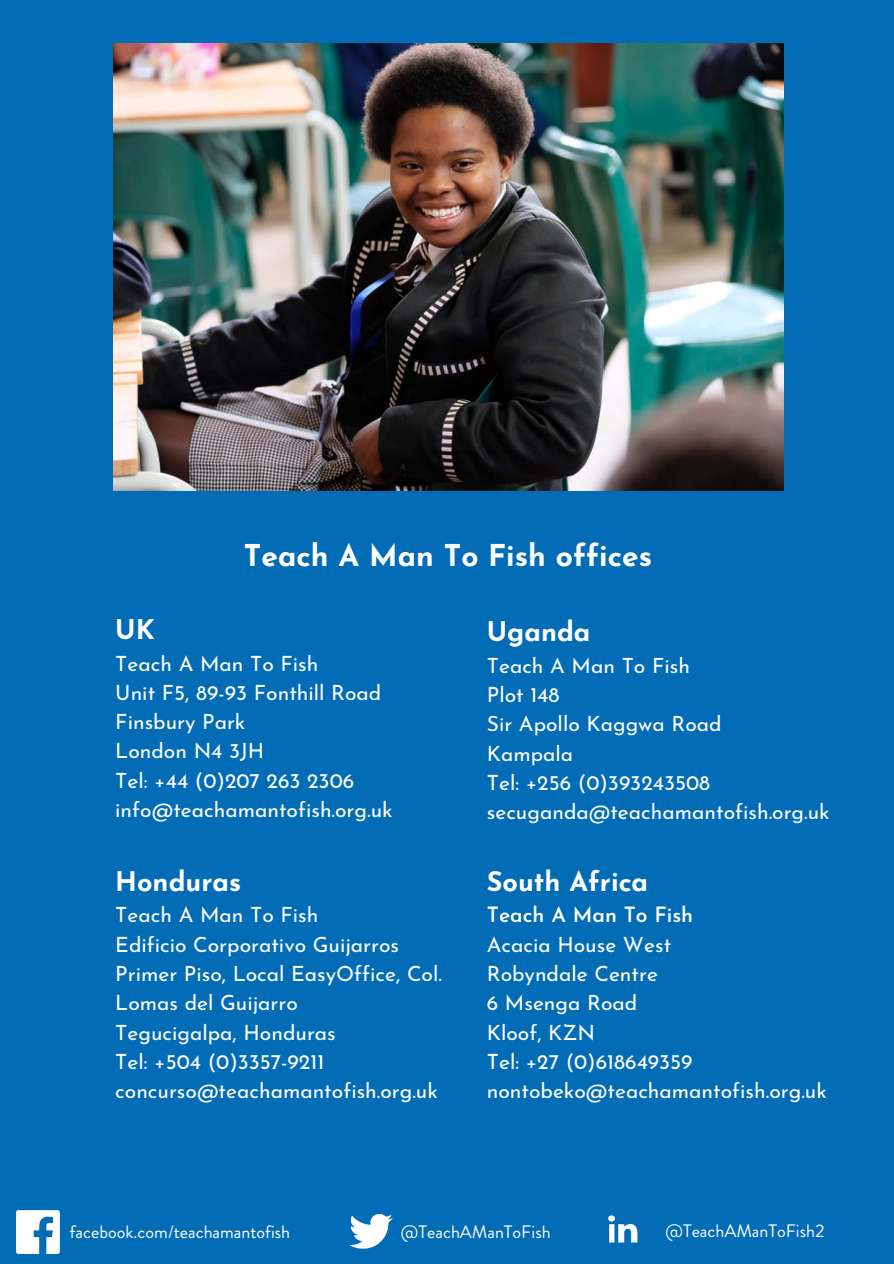
<style>
.page{position:relative;width:894px;height:1264px;background:#fff}
.page>*{position:absolute;margin:0;border:0;box-sizing:border-box;transform-origin:0 0}
.t1{font:700 30px "Josefin Sans";color:#fff}
.t2{font:700 27px "Josefin Sans";color:#fff}
.t3{font:21px "Josefin Sans";color:#fff}
.t4{font:600 21px "Josefin Sans";color:#fff}
.t5{font:18px "Brandon Grotesque";color:#fff}
</style>
<div class="page">
<div style="left:0;top:0;width:893px;height:1263px;background:#026cb6"></div>
<img style="left:113px;top:44px;width:670px;height:447px">
<img style="left:17px;top:1210px;width:43px;height:43px">
<img style="left:349px;top:1214px;width:43px;height:35px">
<img style="left:608px;top:1215px;width:30px;height:28px">
<p class="t1" style="left:244px;top:529px;width:409px">Teach A Man To Fish offices</p>
<p class="t2" style="left:115px;top:605px;width:41px">UK</p>
<p class="t3" style="left:115px;top:645px;width:204px">Teach A Man To Fish</p>
<p class="t3" style="left:115px;top:675px;width:267px">Unit F5, 89-93 Fonthill Road</p>
<p class="t3" style="left:115px;top:704px;width:132px">Finsbury Park</p>
<p class="t3" style="left:115px;top:733px;width:150px">London N4 3JH</p>
<p class="t3" style="left:115px;top:762px;width:240px">Tel: +44 (0)207 263 2306</p>
<p class="t3" style="left:115px;top:792px;width:279px">info@teachamantofish.org.uk</p>
<p class="t2" style="left:115px;top:857px;width:127px">Honduras</p>
<p class="t3" style="left:115px;top:897px;width:204px">Teach A Man To Fish</p>
<p class="t3" style="left:115px;top:926px;width:285px">Edificio Corporativo Guijarros</p>
<p class="t3" style="left:115px;top:956px;width:328px">Primer Piso, Local EasyOffice, Col.</p>
<p class="t3" style="left:115px;top:985px;width:184px">Lomas del Guijarro</p>
<p class="t3" style="left:115px;top:1014px;width:222px">Tegucigalpa, Honduras</p>
<p class="t3" style="left:115px;top:1043px;width:210px">Tel: +504 (0)3357-9211</p>
<p class="t3" style="left:115px;top:1073px;width:324px">concurso@teachamantofish.org.uk</p>
<p class="t2" style="left:486px;top:608px;width:105px">Uganda</p>
<p class="t3" style="left:486px;top:648px;width:204px">Teach A Man To Fish</p>
<p class="t3" style="left:486px;top:677px;width:74px">Plot 148</p>
<p class="t3" style="left:486px;top:706px;width:236px">Sir Apollo Kaggwa Road</p>
<p class="t3" style="left:486px;top:736px;width:88px">Kampala</p>
<p class="t3" style="left:486px;top:765px;width:225px">Tel: +256 (0)393243508</p>
<p class="t3" style="left:486px;top:794px;width:344px">secuganda@teachamantofish.org.uk</p>
<p class="t2" style="left:486px;top:857px;width:163px">South Africa</p>
<p class="t4" style="left:486px;top:906px;width:208px">Teach A Man To Fish</p>
<p class="t3" style="left:486px;top:926px;width:186px">Acacia House West</p>
<p class="t3" style="left:486px;top:956px;width:172px">Robyndale Centre</p>
<p class="t3" style="left:486px;top:985px;width:152px">6 Msenga Road</p>
<p class="t3" style="left:486px;top:1014px;width:110px">Kloof, KZN</p>
<p class="t3" style="left:486px;top:1043px;width:207px">Tel: +27 (0)618649359</p>
<p class="t3" style="left:486px;top:1073px;width:341px">nontobeko@teachamantofish.org.uk</p>
<p class="t5" style="left:70px;top:1219px;width:222px">facebook.com/teachamantofish</p>
<p class="t5" style="left:401px;top:1219px;width:151px">@TeachAManToFish</p>
<p class="t5" style="left:665px;top:1218px;width:160px">@TeachAManToFish2</p>
</div>
